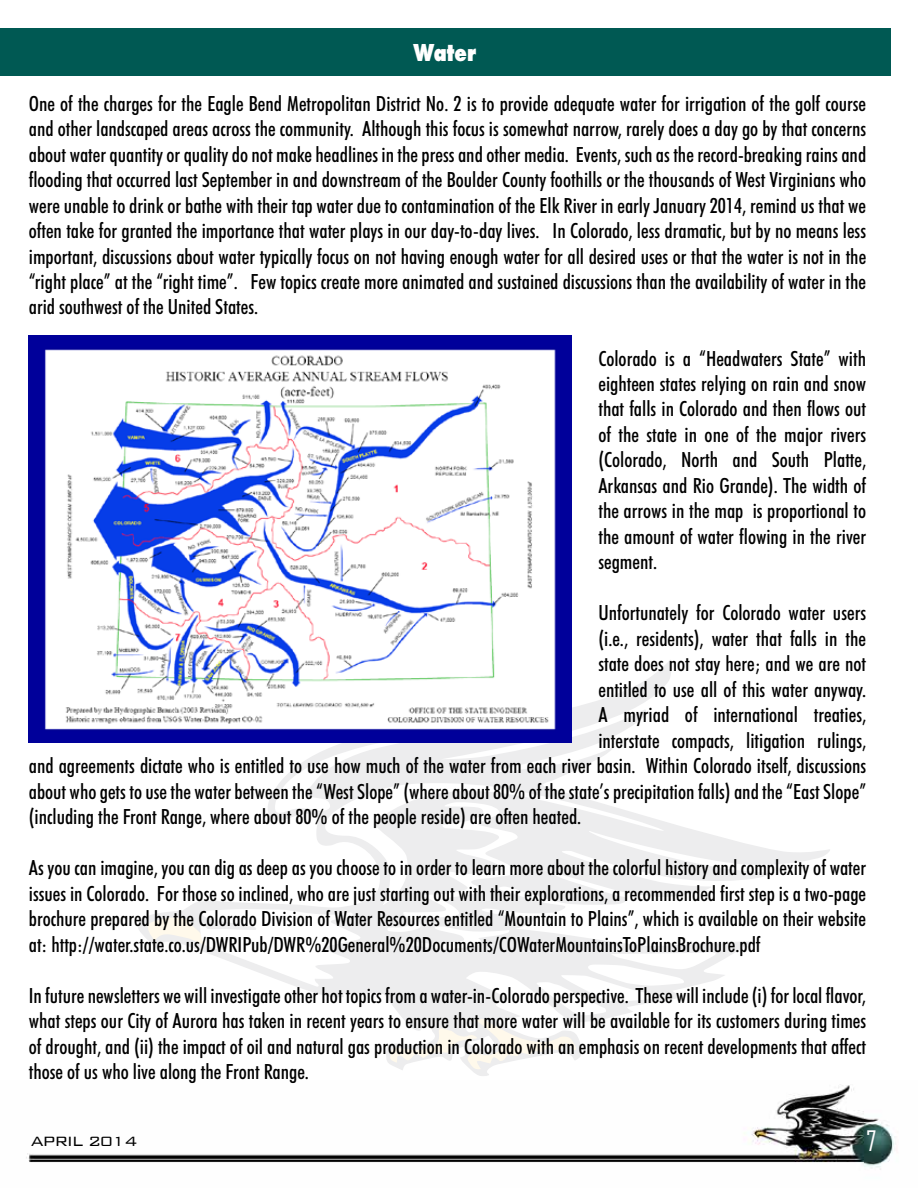
<style>
.page{position:relative;width:918px;height:1188px;background:#fff}
.page>*{position:absolute;margin:0;border:0;box-sizing:border-box;transform-origin:0 0}
.t1{font:27px "Agency FB";color:#fff}
.t2{font:800 25.5px "Futura T";color:#fff;scale:.8 1}
.t3{font:500 condensed 21px/25.5px "Futura BT";color:#000;text-align:justify}
.t4{font:300 18px "Bank Gothic";letter-spacing:-.075em;color:#000}
</style>
<div class="page">
<img style="left:26px;top:1084px;width:871px;height:86px">
<svg style="left:138px;top:659px;width:692px;height:417px"></svg>
<svg style="left:144px;top:732px;width:577px;height:338px"></svg>
<div style="left:0;top:28px;width:891px;height:48px;background:#005953"></div>
<img style="left:29px;top:336px;width:542px;height:406px">
<p class="t2" style="left:413px;top:37px;width:80px">Water</p>
<p class="t3" style="left:29px;top:90px;width:839px">One of the charges for the Eagle Bend Metropolitan District No. 2 is to provide adequate water for irrigation of the golf course and other landscaped areas across the community. Although this focus is somewhat narrow, rarely does a day go by that concerns about water quantity or quality do not make headlines in the press and other media. Events, such as the record-breaking rains and flooding that occurred last September in and downstream of the Boulder County foothills or the thousands of West Virginians who were unable to drink or bathe with their tap water due to contamination of the Elk River in early January 2014, remind us that we often take for granted the importance that water plays in our day-to-day lives. In Colorado, less dramatic, but by no means less important, discussions about water typically focus on not having enough water for all desired uses or that the water is not in the “right place” at the “right time”. Few topics create more animated and sustained discussions than the availability of water in the arid southwest of the United States.</p>
<p class="t3" style="left:598px;top:345px;width:269px">Colorado is a “Headwaters State” with eighteen states relying on rain and snow that falls in Colorado and then flows out of the state in one of the major rivers (Colorado, North and South Platte, Arkansas and Rio Grande). The width of the arrows in the map is proportional to the amount of water flowing in the river segment.</p>
<p class="t3" style="left:598px;top:600px;width:269px">Unfortunately for Colorado water users</p>
<p class="t3" style="left:598px;top:626px;width:269px">(i.e., residents), water that falls in the</p>
<p class="t3" style="left:598px;top:651px;width:269px">state does not stay here; and we are not</p>
<p class="t3" style="left:598px;top:677px;width:269px">entitled to use all of this water anyway.</p>
<p class="t3" style="left:598px;top:702px;width:269px">A myriad of international treaties,</p>
<p class="t3" style="left:598px;top:728px;width:269px">interstate compacts, litigation rulings,</p>
<p class="t3" style="left:29px;top:753px;width:839px">and agreements dictate who is entitled to use how much of the water from each river basin. Within Colorado itself, discussions</p>
<p class="t3" style="left:29px;top:779px;width:839px">about who gets to use the water between the “West Slope” (where about 80% of the state’s precipitation falls) and the “East Slope”</p>
<p class="t3" style="left:29px;top:804px;width:554px">(including the Front Range, where about 80% of the people reside) are often heated.</p>
<p class="t3" style="left:29px;top:855px;width:839px">As you can imagine, you can dig as deep as you choose to in order to learn more about the colorful history and complexity of water issues in Colorado. For those so inclined, who are just starting out with their explorations, a recommended first step is a two-page brochure prepared by the Colorado Division of Water Resources entitled “Mountain to Plains”, which is available on their website at: http://water.state.co.us/DWRIPub/DWR%20General%20Documents/COWaterMountainsToPlainsBrochure.pdf</p>
<p class="t3" style="left:29px;top:983px;width:839px">In future newsletters we will investigate other hot topics from a water-in-Colorado perspective. These will include (i) for local flavor, what steps our City of Aurora has taken in recent years to ensure that more water will be available for its customers during times of drought, and (ii) the impact of oil and natural gas production in Colorado with an emphasis on recent developments that affect those of us who live along the Front Range.</p>
<p class="t4" style="left:31px;top:1127px;width:108px">APRIL 2014</p>
<p class="t1" style="left:867px;top:1124px;width:11px">7</p>
</div>
